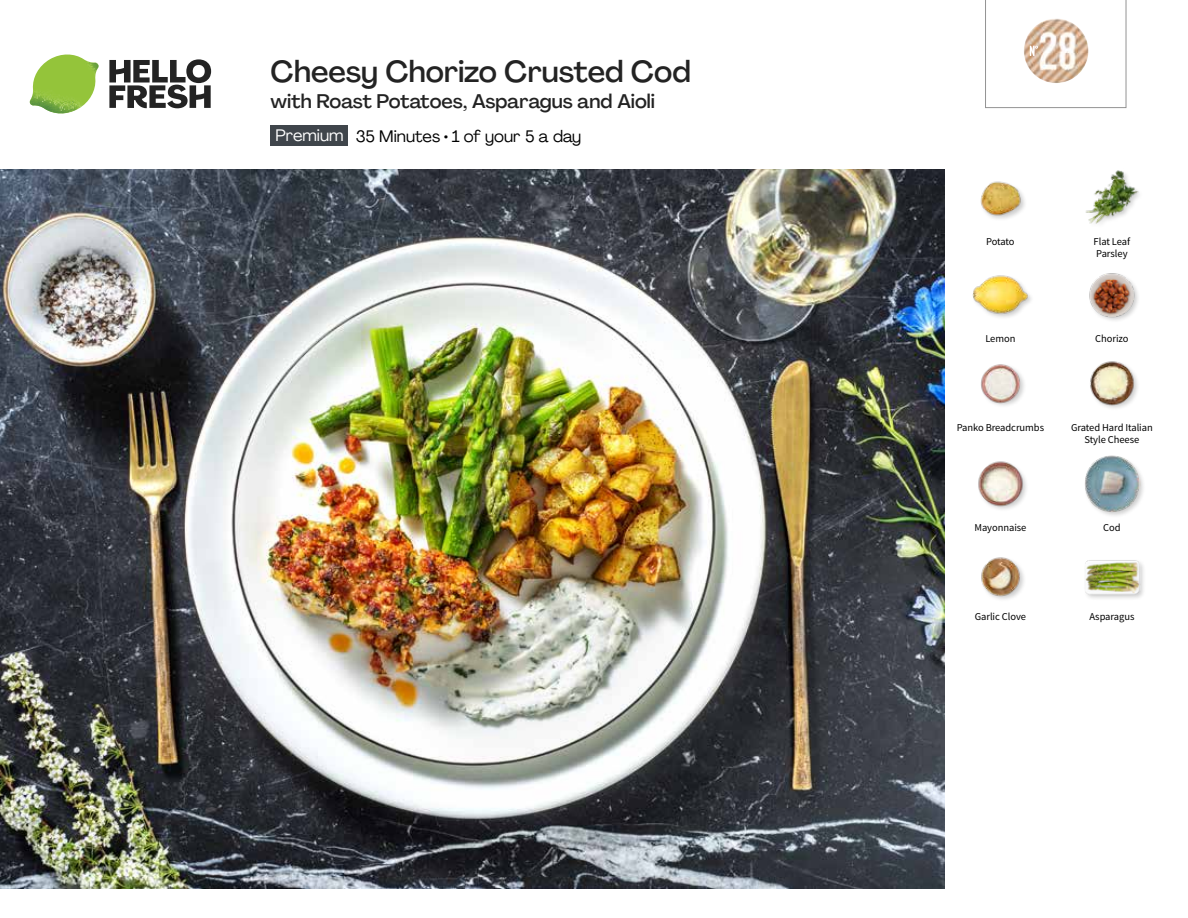
<style>
.page{position:relative;width:1188px;height:918px;background:#fff}
.page>*{position:absolute;margin:0;border:0;box-sizing:border-box;transform-origin:0 0}
.t1{font:500 30px "Agrandir";letter-spacing:-.005em;color:#232323}
.t2{font:500 19.5px "Agrandir";color:#232323}
.t3{font:16.5px "Agrandir";color:#000}
.t4{font:16.5px "Agrandir";color:#fff}
.t5{font:10.5px/12px "Source Sans Pro";letter-spacing:-.005em;color:#000;text-align:center}
</style>
<div class="page">
<svg style="left:109px;top:59px;width:102px;height:49px"></svg>
<img style="left:30px;top:55px;width:69px;height:59px">
<img style="left:0;top:170px;width:945px;height:718px">
<div style="left:271px;top:126px;width:77px;height:20px;background:#3f454b"></div>
<img style="left:981px;top:557px;width:43px;height:43px">
<div style="left:1083px;top:558px;width:63px;height:43px;background:#000;opacity:.2"></div>
<img style="left:1083px;top:558px;width:58px;height:43px">
<img style="left:981px;top:364px;width:43px;height:42px">
<img style="left:978px;top:461px;width:49px;height:49px">
<div style="left:1083px;top:455px;width:63px;height:63px;background:#000;opacity:.2"></div>
<img style="left:1083px;top:455px;width:58px;height:57px">
<img style="left:1090px;top:361px;width:48px;height:48px">
<img style="left:980px;top:181px;width:45px;height:38px">
<div style="left:972px;top:274px;width:62px;height:46px;background:#000;opacity:.2"></div>
<img style="left:972px;top:274px;width:57px;height:46px">
<img style="left:1089px;top:273px;width:49px;height:48px">
<img style="left:1085px;top:170px;width:54px;height:54px">
<svg style="left:985px;top:0;width:141px;height:109px"></svg>
<h1 class="t1" style="left:271px;top:53px;width:422px">Cheesy Chorizo Crusted Cod</h1>
<h2 class="t2" style="left:271px;top:89px;width:386px">with Roast Potatoes, Asparagus and Aioli</h2>
<h3 class="t4" style="left:276px;top:125px;width:70px">Premium</h3>
<h3 class="t3" style="left:356px;top:126px;width:227px">35 Minutes • 1 of your 5 a day</h3>
<p class="t5" style="left:986px;top:235px;width:30px">Potato</p>
<p class="t5" style="left:1094px;top:235px;width:38px;text-align:left">Flat Leaf<br>Parsley</p>
<p class="t5" style="left:985px;top:332px;width:32px">Lemon</p>
<p class="t5" style="left:1095px;top:332px;width:35px">Chorizo</p>
<p class="t5" style="left:957px;top:421px;width:89px">Panko Breadcrumbs</p>
<p class="t5" style="left:1071px;top:421px;width:83px">Grated Hard Italian<br>Style Cheese</p>
<p class="t5" style="left:974px;top:522px;width:53px">Mayonnaise</p>
<p class="t5" style="left:1103px;top:522px;width:19px">Cod</p>
<p class="t5" style="left:975px;top:610px;width:53px">Garlic Clove</p>
<p class="t5" style="left:1089px;top:610px;width:46px">Asparagus</p>
</div>
